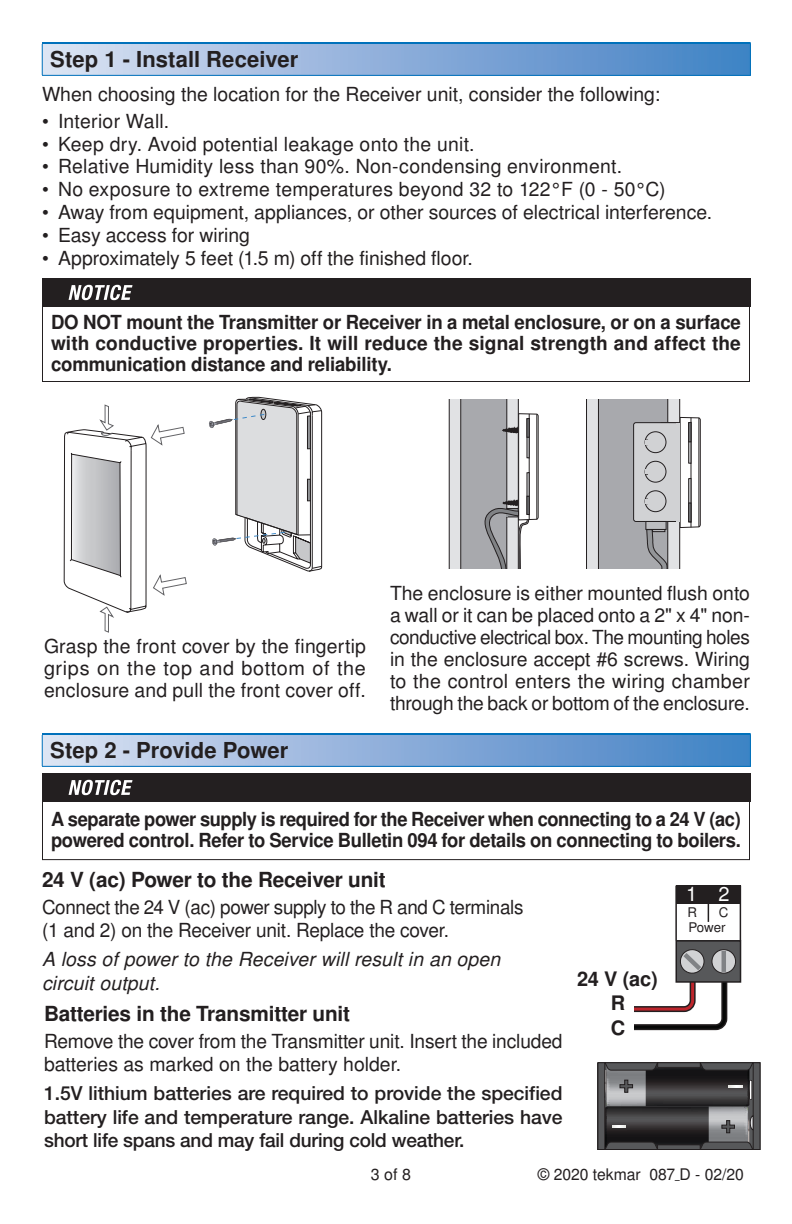
<style>
.page{position:relative;width:792px;height:1224px;background:#fff}
.page>*{position:absolute;margin:0;border:0;box-sizing:border-box;transform-origin:0 0}
.Block_Header{font:700 22px "Nimbus San LOT";letter-spacing:.005em;color:#231f20}
._3rd_Header{font:700 20.8px "Nimbus San LOT";letter-spacing:-.01em;color:#231f20}
._3rd_Header-2{font:700 20px "Nimbus San LOT";color:#231f20}
.t1{font:20px "Nimbus San LOT";color:#fff}
.Paragraph{font:19.4px/22px "Nimbus San LOT";letter-spacing:.005em;color:#231f20;text-align:justify}
._1st_Paragraph{font:19.4px/23.2px "Nimbus San LOT";letter-spacing:-.01em;color:#231f20}
._1st_Paragraph-2{font:700 19.4px/21px "Nimbus San LOT";letter-spacing:-.015em;color:#231f20;text-align:justify;scale:.96 1}
._1st_Paragraph-3{font:500 19.4px/23.2px "Helvetica Neue LT Std";letter-spacing:-.01em;color:#231f20;text-align:justify}
._1st_Paragraph-4{font:700 19.4px/21px "Nimbus San LOT";letter-spacing:-.015em;color:#231f20;scale:.94 1}
._1st_Paragraph-5{font:italic 19.4px/23.2px "Nimbus San LOT";letter-spacing:.01em;color:#231f20}
.t2{font:16px "Nimbus San LOT";color:#231f20}
.t3{font:13.4px "Nimbus San LOT";letter-spacing:-.005em;color:#231f20}
</style>
<div class="page">
<div style="left:42px;top:43px;width:708px;height:32px;background:linear-gradient(to right,#dce1f2,#3f7fc4)"></div>
<hr style="left:42px;top:44px;width:1px;height:31px;background:#0071bb">
<hr style="left:750px;top:44px;width:1px;height:31px;background:#0071bb">
<hr style="left:42px;top:75px;width:709px;height:1px;background:#0071bb">
<hr style="left:42px;top:42px;width:709px;height:2px;background:#0071bb">
<svg style="left:64px;top:404px;width:123px;height:229px"></svg>
<svg style="left:209px;top:397px;width:113px;height:175px"></svg>
<div style="left:597px;top:399px;width:71px;height:170px;background:#a8a9ad"></div>
<svg style="left:586px;top:399px;width:13px;height:170px;background:#c3c3c5"></svg>
<div style="left:634px;top:423px;width:45px;height:98px;background:#d1d2d4;border-radius:2px"></div>
<div style="left:633px;top:422px;width:47px;height:100px;border:1px solid #231f20;border-radius:2px"></div>
<svg style="left:645px;top:399px;width:56px;height:170px"></svg>
<div style="left:453px;top:399px;width:54px;height:170px;background:#a8a9ad"></div>
<svg style="left:449px;top:399px;width:12px;height:170px;background:#c9c9cb"></svg>
<svg style="left:484px;top:399px;width:54px;height:170px"></svg>
<div style="left:42px;top:734px;width:708px;height:32px;background:linear-gradient(to right,#dce1f2,#3f7fc4)"></div>
<hr style="left:42px;top:735px;width:1px;height:31px;background:#0071bb">
<hr style="left:750px;top:735px;width:1px;height:31px;background:#0071bb">
<hr style="left:42px;top:766px;width:709px;height:1px;background:#0071bb">
<hr style="left:42px;top:733px;width:709px;height:2px;background:#0071bb">
<div style="left:676px;top:941px;width:65px;height:41px;background:#57585a"></div>
<div style="left:675px;top:940px;width:66px;height:43px;border:2px solid #231f20"></div>
<svg style="left:634px;top:948px;width:96px;height:82px"></svg>
<svg style="left:712px;top:950px;width:24px;height:23px"></svg>
<div style="left:712px;top:949px;width:24px;height:25px;border:1px solid #231f20;border-radius:50%"></div>
<hr style="left:722px;top:951px;width:4px;height:21px;background:#808285">
<svg style="left:708px;top:904px;width:1px;height:37px"></svg>
<div style="left:676px;top:885px;width:65px;height:19px;background:#231f20"></div>
<hr style="left:675px;top:886px;width:2px;height:54px;background:#231f20">
<hr style="left:740px;top:886px;width:1px;height:54px;background:#231f20">
<div style="left:598px;top:1063px;width:7px;height:87px;background:#57585a"></div>
<div style="left:597px;top:1062px;width:8px;height:88px;border:1px solid #231f20"></div>
<div style="left:753px;top:1063px;width:7px;height:87px;background:#57585a"></div>
<div style="left:753px;top:1062px;width:7px;height:88px;border:1px solid #231f20"></div>
<svg style="left:604px;top:1062px;width:150px;height:88px;background:#4d4c4e"></svg>
<div style="left:42px;top:799px;width:708px;height:61px;border:1px solid #231f20"></div>
<div style="left:42px;top:773px;width:708px;height:29px;background:#231f20"></div>
<svg style="left:69px;top:780px;width:64px;height:15px"></svg>
<div style="left:42px;top:304px;width:708px;height:78px;border:1px solid #231f20"></div>
<div style="left:42px;top:278px;width:708px;height:29px;background:#231f20"></div>
<svg style="left:69px;top:285px;width:64px;height:15px"></svg>
<p class="Block_Header" style="left:50px;top:46px;width:250px">Step 1 - Install Receiver</p>
<p class="Paragraph" style="left:42px;top:84px;width:620px">When choosing the location for the Receiver unit, consider the following:</p>
<p class="Paragraph" style="left:42px;top:111px;width:129px">• Interior Wall.</p>
<p class="Paragraph" style="left:42px;top:133px;width:434px">• Keep dry. Avoid potential leakage onto the unit.</p>
<p class="Paragraph" style="left:42px;top:156px;width:582px">• Relative Humidity less than 90%. Non-condensing environment.</p>
<p class="Paragraph" style="left:42px;top:179px;width:625px">• No exposure to extreme temperatures beyond 32 to 122°F (0 - 50°C)</p>
<p class="Paragraph" style="left:42px;top:202px;width:672px">• Away from equipment, appliances, or other sources of electrical interference.</p>
<p class="Paragraph" style="left:42px;top:225px;width:210px">• Easy access for wiring</p>
<p class="Paragraph" style="left:42px;top:247px;width:432px">• Approximately 5 feet (1.5 m) off the finished floor.</p>
<p class="_1st_Paragraph-2" style="left:51px;top:313px;width:720px">DO NOT mount the Transmitter or Receiver in a metal enclosure, or on a surface with conductive properties. It will reduce the signal strength and affect the communication distance and reliability.</p>
<p class="Paragraph" style="left:44px;top:636px;width:324px">Grasp the front cover by the fingertip grips on the top and bottom of the enclosure and pull the front cover off.</p>
<p class="Block_Header" style="left:50px;top:737px;width:240px">Step 2 - Provide Power</p>
<p class="Paragraph" style="left:390px;top:582px;width:362px">The enclosure is either mounted flush onto a wall or it can be placed onto a 2" x 4" non&shy;conductive electrical box. The mounting holes in the enclosure accept #6 screws. Wiring to the control enters the wiring chamber through the back or bottom of the enclosure.</p>
<p class="_1st_Paragraph-4" style="left:51px;top:810px;width:736px">A separate power supply is required for the Receiver when connecting to a 24 V (ac) powered control. Refer to Service Bulletin 094 for details on connecting to boilers.</p>
<p class="_3rd_Header" style="left:42px;top:868px;width:345px">24 V (ac) Power to the Receiver unit</p>
<p class="_1st_Paragraph" style="left:42px;top:896px;width:483px">Connect the 24 V (ac) power supply to the R and C terminals (1 and 2) on the Receiver unit. Replace the cover.</p>
<p class="_1st_Paragraph-5" style="left:42px;top:948px;width:460px">A loss of power to the Receiver will result in an open circuit output.</p>
<p class="_3rd_Header" style="left:44px;top:1002px;width:308px">Batteries in the Transmitter unit</p>
<p class="_1st_Paragraph" style="left:44px;top:1030px;width:520px">Remove the cover from the Transmitter unit. Insert the included batteries as marked on the battery holder.</p>
<p class="_1st_Paragraph-3" style="left:44px;top:1082px;width:520px">1.5V lithium batteries are required to provide the specified battery life and temperature range. Alkaline batteries have short life spans and may fail during cold weather.</p>
<p class="_3rd_Header-2" style="left:577px;top:967px;width:82px">24 V (ac)</p>
<p class="_3rd_Header-2" style="left:611px;top:991px;width:16px">R</p>
<p class="_3rd_Header-2" style="left:611px;top:1016px;width:16px">C</p>
<p class="t1" style="left:686px;top:882px;width:13px">1</p>
<p class="t3" style="left:688px;top:919px;width:39px">Power</p>
<p class="t1" style="left:718px;top:882px;width:13px">2</p>
<p class="t3" style="left:687px;top:904px;width:11px">R</p>
<p class="t3" style="left:719px;top:904px;width:11px">C</p>
<p class="t2" style="left:371px;top:1165px;width:42px">3of8</p>
<p class="t2" style="left:538px;top:1165px;width:208px">© 2020 tekmar 087_D - 02/20</p>
</div>
